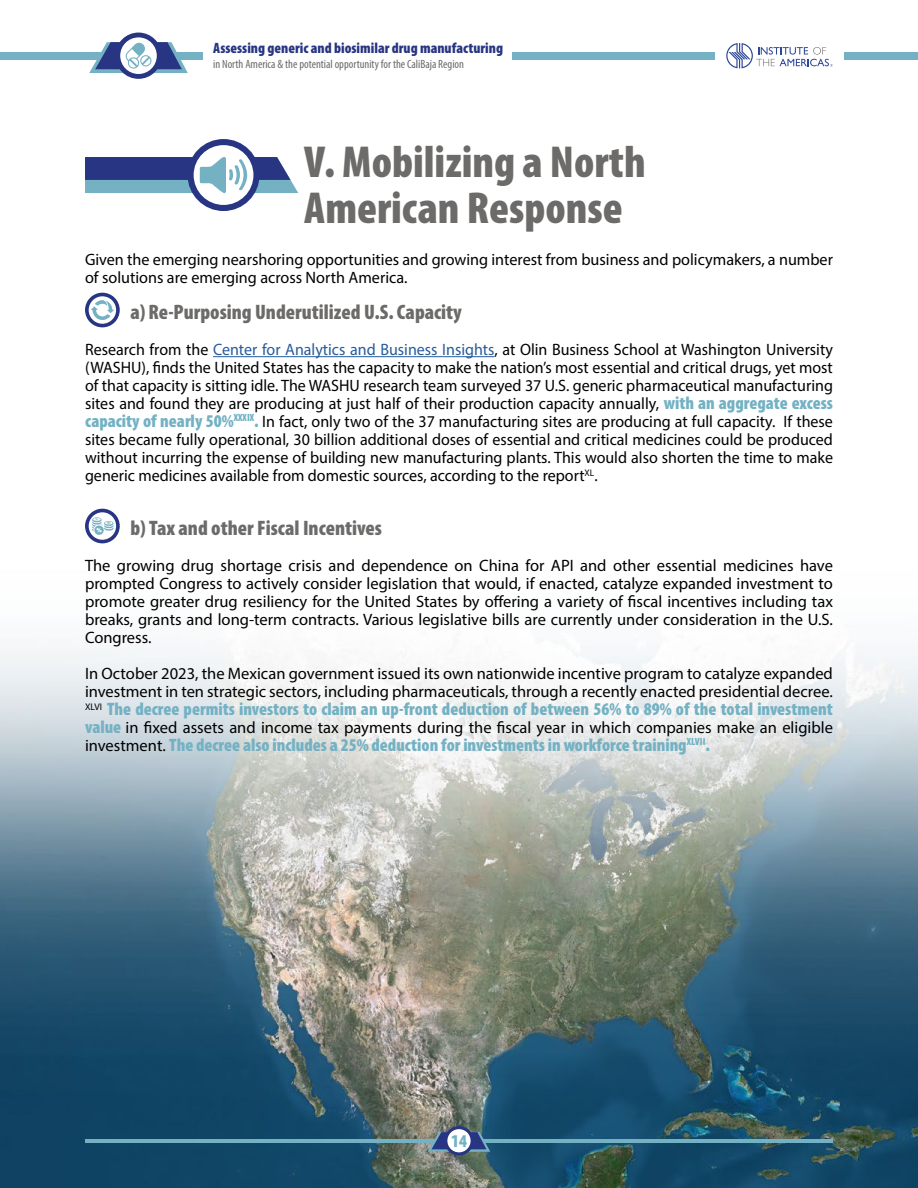
<style>
.page{position:relative;width:918px;height:1188px;background:#fff}
.page>*{position:absolute;margin:0;border:0;box-sizing:border-box;transform-origin:0 0}
.t1{font:900 condensed 45px/46.5px "Myriad Pro";color:#6c6b6a}
.t2{font:900 condensed 21px "Myriad Pro";color:#6c6b6a}
.t3{font:900 condensed 18px "Myriad Pro";color:#73b1c3}
.t4{font:16.5px/18px "Myriad Pro";color:#000}
.t5{font:900 condensed 15px "Myriad Pro";color:#283583}
.t6{font:condensed 12px "Myriad Pro";color:#6c6b6a}
.s1{color:#275b9b}
.s2{font-weight:900;font-stretch:condensed;font-size:18px;color:#73b1c3}
.s3{font-weight:400;font-stretch:normal;font-size:16.5px;color:#000}
</style>
<div class="page">
<img style="left:0;top:68px;width:918px;height:1120px">
<hr style="left:213px;top:356px;width:281px;height:1px;background:#275b9b">
<div style="left:188px;top:139px;width:72px;height:72px;background:#283583;border-radius:50%"></div>
<div style="left:194px;top:145px;width:59px;height:60px;background:#fff;border-radius:50%"></div>
<svg style="left:85px;top:157px;width:213px;height:37px"></svg>
<svg style="left:85px;top:293px;width:35px;height:34px"></svg>
<div style="left:89px;top:296px;width:27px;height:28px;background:#fff;border-radius:50%"></div>
<svg style="left:91px;top:300px;width:23px;height:20px"></svg>
<svg style="left:85px;top:509px;width:35px;height:34px"></svg>
<div style="left:89px;top:512px;width:27px;height:28px;background:#fff;border-radius:50%"></div>
<svg style="left:92px;top:517px;width:22px;height:18px"></svg>
<div style="left:0;top:52px;width:202px;height:8px;background:#73b1c3"></div>
<div style="left:513px;top:52px;width:202px;height:8px;background:#73b1c3"></div>
<div style="left:844px;top:52px;width:74px;height:8px;background:#73b1c3"></div>
<hr style="left:85px;top:1139px;width:748px;height:4px;background:#73b1c3">
<svg style="left:726px;top:43px;width:107px;height:25px"></svg>
<svg style="left:428px;top:1132px;width:62px;height:20px"></svg>
<svg style="left:444px;top:1126px;width:30px;height:29px"></svg>
<div style="left:447px;top:1129px;width:24px;height:23px;background:#fff;border-radius:50%"></div>
<div style="left:115px;top:33px;width:47px;height:46px;background:#283583;border-radius:50%"></div>
<svg style="left:120px;top:37px;width:37px;height:37px"></svg>
<svg style="left:89px;top:42px;width:99px;height:31px"></svg>
<p class="t5" style="left:213px;top:39px;width:291px">Assessing generic and biosimilar drug manufacturing</p>
<p class="t6" style="left:213px;top:56px;width:252px">in North America &amp; the potential opportunity for the CaliBaja Region</p>
<h1 class="t1" style="left:304px;top:137px;width:343px">V. Mobilizing a North<br>American Response</h1>
<p class="t4" style="left:85px;top:250px;width:750px">Given the emerging nearshoring opportunities and growing interest from business and policymakers, a number of solutions are emerging across North America.</p>
<p class="t2" style="left:130px;top:299px;width:333px">a) Re-Purposing Underutilized U.S. Capacity</p>
<p class="t4" style="left:85px;top:340px;width:749px;text-align:justify">Research from the <span class="s1">Center for Analytics and Business Insights</span>, at Olin Business School at Washington University (WASHU), finds the United States has the capacity to make the nation’s most essential and critical drugs, yet most of that capacity is sitting idle. The WASHU research team surveyed 37 U.S. generic pharmaceutical manufacturing sites and found they are producing at just half of their production capacity annually, <span class="s2">with an aggregate excess capacity of nearly 50%</span><sup>XXXIX</sup><span class="s2">.</span> In fact, only two of the 37 manufacturing sites are producing at full capacity. If these sites became fully operational, 30 billion additional doses of essential and critical medicines could be produced without incurring the expense of building new manufacturing plants. This would also shorten the time to make generic medicines available from domestic sources, according to the report<sup>XL</sup>.</p>
<p class="t2" style="left:130px;top:515px;width:253px">b) Tax and other Fiscal Incentives</p>
<p class="t4" style="left:85px;top:556px;width:750px;text-align:justify">The growing drug shortage crisis and dependence on China for API and other essential medicines have prompted Congress to actively consider legislation that would, if enacted, catalyze expanded investment to promote greater drug resiliency for the United States by offering a variety of fiscal incentives including tax breaks, grants and long-term contracts. Various legislative bills are currently under consideration in the U.S.<br>Congress.</p>
<p class="t4" style="left:85px;top:664px;width:749px">In October 2023, the Mexican government issued its own nationwide incentive program to catalyze expanded investment in ten strategic sectors, including pharmaceuticals, through a recently enacted presidential decree.</p>
<p class="t3" style="left:85px;top:698px;width:749px"><sup>XLVI</sup> The decree permits investors to claim an up-front deduction of between 56% to 89% of the total investment</p>
<p class="t4" style="left:85px;top:718px;width:749px"><span class="s2">value</span> in fixed assets and income tax payments during the fiscal year in which companies make an eligible</p>
<p class="t3" style="left:85px;top:734px;width:626px"><span class="s3">investment.</span> The decree also includes a 25% deduction for investments in workforce training<sup>XLVII</sup>.</p>
<p class="t3" style="left:451px;top:1129px;width:17px">14</p>
</div>
